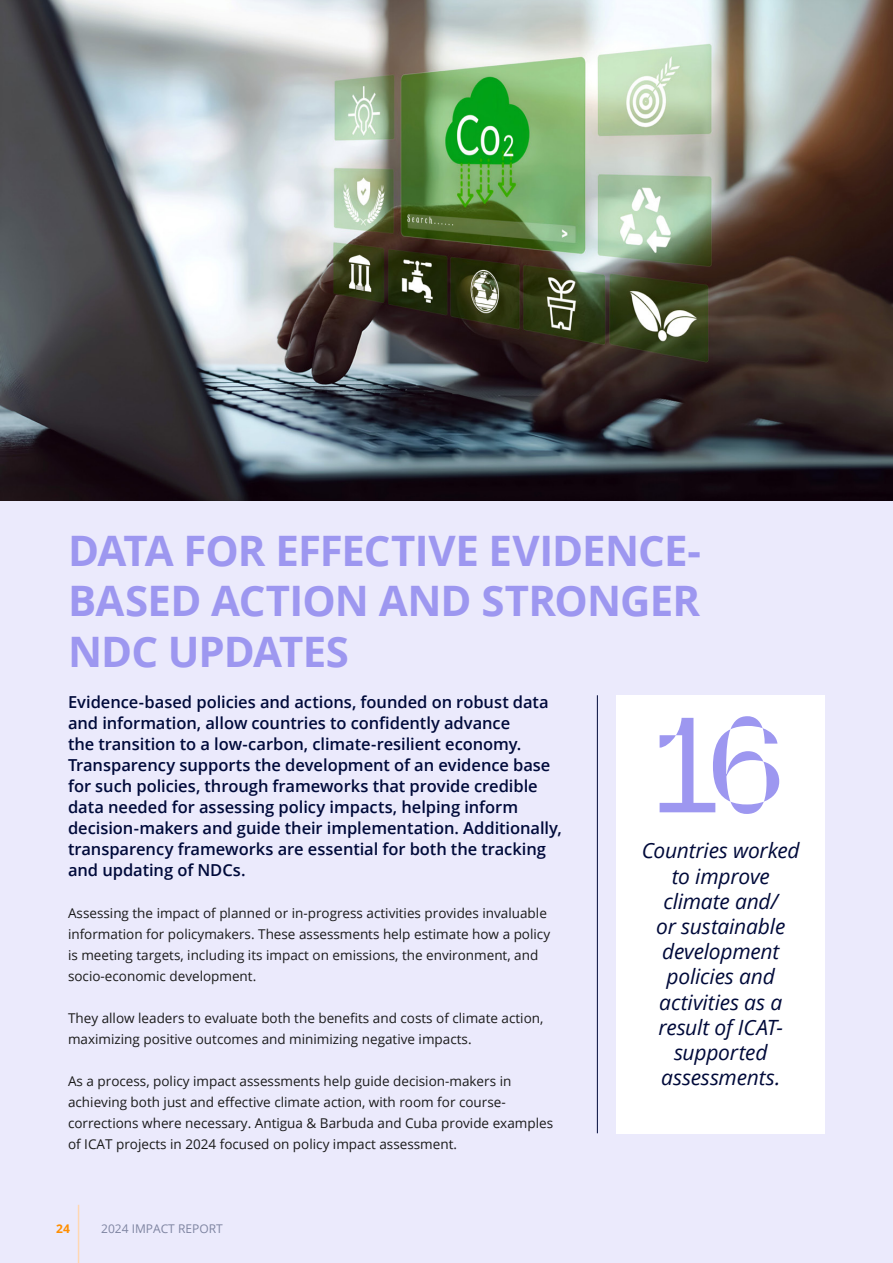
<style>
.page{position:relative;width:893px;height:1263px;background:#ebeafc}
.page>*{position:absolute;margin:0;border:0;box-sizing:border-box;transform-origin:0 0}
.t1{font:135px "Parabole Trial";color:#9d97f0}
.t2{font:700 42px/50.4px "Open Sans";letter-spacing:-.02em;color:#9d97f0;text-align:justify}
.t3{font:italic 21px/25.2px "Open Sans";letter-spacing:-.01em;color:#000a3a;text-align:center}
.t4{font:600 16.5px/21px "Open Sans";letter-spacing:-.005em;color:#000a3a}
.t5{font:13.5px/21px "Open Sans";color:#1a1a1a}
.t6{font:12px "Open Sans";color:#7e84a1}
.t7{font:700 12px "Open Sans";color:#ff8e00}
</style>
<div class="page">
<img style="left:0;top:0;width:893px;height:500px">
<hr style="left:597px;top:695px;width:1px;height:438px;background:#000a3a">
<hr style="left:78px;top:1205px;width:1px;height:58px;background:#ffd7b2">
<div style="left:617px;top:695px;width:208px;height:438px;background:#fff"></div>
<h2 class="t2" style="left:68px;top:524px;width:634px">DATA FOR EFFECTIVE EVIDENCE-BASED ACTION AND STRONGER NDC UPDATES</h2>
<p class="t4" style="left:68px;top:691px;width:495px">Evidence-based policies and actions, founded on robust data and information, allow countries to confidently advance<br>the transition to a low-carbon, climate-resilient economy.<br>Transparency supports the development of an evidence base for such policies, through frameworks that provide credible data needed for assessing policy impacts, helping inform decision-makers and guide their implementation. Additionally, transparency frameworks are essential for both the tracking and updating of NDCs.</p>
<p class="t5" style="left:68px;top:902px;width:484px">Assessing the impact of planned or in-progress activities provides invaluable information for policymakers. These assessments help estimate how a policy is meeting targets, including its impact on emissions, the environment, and socio-economic development.</p>
<p class="t5" style="left:68px;top:1007px;width:477px">They allow leaders to evaluate both the benefits and costs of climate action, maximizing positive outcomes and minimizing negative impacts.</p>
<p class="t5" style="left:68px;top:1070px;width:487px">As a process, policy impact assessments help guide decision-makers in achieving both just and effective climate action, with room for course&shy;corrections where necessary. Antigua &amp; Barbuda and Cuba provide examples of ICAT projects in 2024 focused on policy impact assessment.</p>
<p class="t7" style="left:56px;top:1220px;width:15px">24</p>
<p class="t6" style="left:101px;top:1220px;width:123px">2024 IMPACT REPORT</p>
<h1 class="t1" style="left:655px;top:716px;width:132px">16</h1>
<h3 class="t3" style="left:642px;top:837px;width:159px">Countries worked to improve climate and/<br>or sustainable development policies and activities as a result of ICAT&shy;supported assessments.</h3>
</div>
